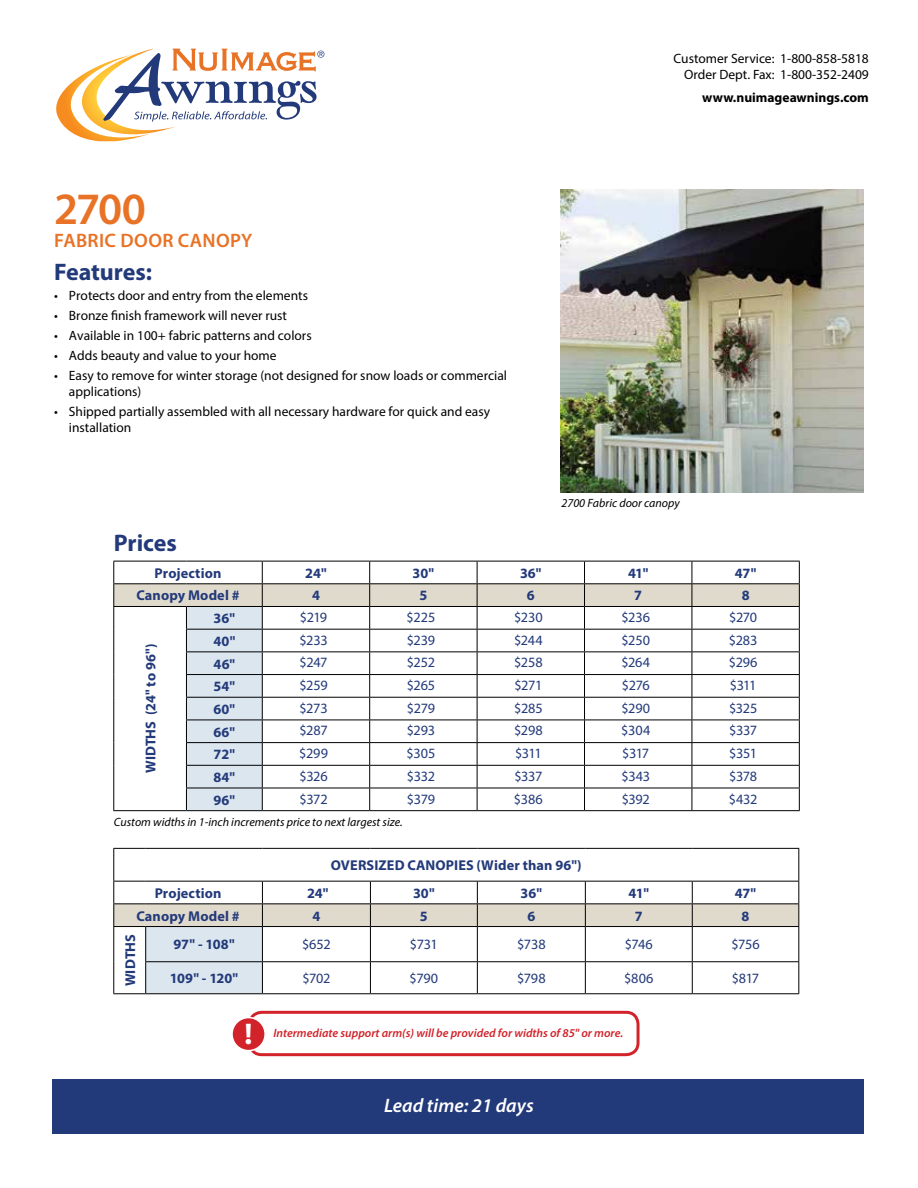
<style>
.page{position:relative;width:918px;height:1188px;background:#fff}
.page>*{position:absolute;margin:0;border:0;box-sizing:border-box;transform-origin:0 0}
.t1{font:600 45px "Myriad Pro";color:#e87225}
.t2{font:700 30px "Myriad Pro";color:#fff}
.t3{font:700 24px "Myriad Pro";color:#233a7a}
.t4{font:600 19.5px "Myriad Pro";letter-spacing:.02em;color:#e87225}
.t5{font:italic 600 19.5px "Myriad Pro";color:#fff}
.t6{font:14.25px "Myriad Pro";letter-spacing:-.015em;color:#233a7a}
.t7{font:700 14.25px/22.6px "Myriad Pro";letter-spacing:.005em;color:#233a7a;text-align:justify}
.t8{font:13.5px/15.8px "Myriad Pro";color:#000}
.t9{font:700 13.5px "Myriad Pro";color:#000}
.t10{font:italic 12px "Myriad Pro";color:#000}
.t11{font:italic 600 12px "Myriad Pro";color:#d2232a}
</style>
<div class="page">
<svg style="left:56px;top:49px;width:268px;height:93px"></svg>
<svg style="left:113px;top:561px;width:687px;height:249px"></svg>
<hr style="left:113px;top:810px;width:73px;height:1px;background:#000">
<hr style="left:186px;top:810px;width:76px;height:1px;background:#000">
<hr style="left:262px;top:810px;width:108px;height:1px;background:#000">
<hr style="left:370px;top:810px;width:107px;height:1px;background:#000">
<hr style="left:477px;top:810px;width:108px;height:1px;background:#000">
<hr style="left:585px;top:810px;width:107px;height:1px;background:#000">
<hr style="left:692px;top:810px;width:108px;height:1px;background:#000">
<img style="left:561px;top:190px;width:302px;height:302px">
<div style="left:53px;top:1080px;width:811px;height:54px;background:#233a7a"></div>
<hr style="left:798px;top:849px;width:1px;height:32px;background:#000">
<hr style="left:113px;top:881px;width:33px;height:1px;background:#000">
<hr style="left:146px;top:881px;width:116px;height:1px;background:#000">
<hr style="left:262px;top:881px;width:108px;height:1px;background:#000">
<hr style="left:370px;top:881px;width:107px;height:1px;background:#000">
<hr style="left:477px;top:881px;width:108px;height:1px;background:#000">
<hr style="left:585px;top:881px;width:107px;height:1px;background:#000">
<hr style="left:692px;top:881px;width:107px;height:1px;background:#000">
<hr style="left:113px;top:848px;width:33px;height:1px;background:#000">
<hr style="left:113px;top:849px;width:1px;height:32px;background:#000">
<hr style="left:146px;top:848px;width:116px;height:1px;background:#000">
<hr style="left:262px;top:848px;width:108px;height:1px;background:#000">
<hr style="left:370px;top:848px;width:107px;height:1px;background:#000">
<hr style="left:477px;top:848px;width:108px;height:1px;background:#000">
<hr style="left:585px;top:848px;width:107px;height:1px;background:#000">
<hr style="left:692px;top:848px;width:107px;height:1px;background:#000">
<svg style="left:113px;top:882px;width:686px;height:112px"></svg>
<hr style="left:113px;top:926px;width:33px;height:1px;background:#000">
<hr style="left:113px;top:927px;width:1px;height:35px;background:#000">
<hr style="left:145px;top:927px;width:1px;height:34px;background:#000">
<hr style="left:113px;top:962px;width:1px;height:31px;background:#000">
<hr style="left:145px;top:962px;width:1px;height:31px;background:#000">
<hr style="left:113px;top:993px;width:33px;height:1px;background:#000">
<div style="left:248px;top:1011px;width:392px;height:45px;border:3px solid #d2232a;border-radius:12px"></div>
<div style="left:232px;top:1018px;width:33px;height:33px;background:#d2232a;border-radius:50%"></div>
<div style="left:231px;top:1017px;width:35px;height:34px;border:2px solid #fff;border-radius:50%"></div>
<h1 class="t1" style="left:54px;top:181px;width:94px">2700</h1>
<h3 class="t4" style="left:54px;top:228px;width:200px">FABRIC DOOR CANOPY</h3>
<h3 class="t3" style="left:54px;top:256px;width:100px">Features:</h3>
<p class="t8" style="left:54px;top:287px;width:256px">• Protects door and entry from the elements</p>
<p class="t8" style="left:54px;top:307px;width:235px">• Bronze finish framework will never rust</p>
<p class="t8" style="left:54px;top:327px;width:259px">• Available in 100+ fabric patterns and colors</p>
<p class="t8" style="left:54px;top:347px;width:224px">• Adds beauty and value to your home</p>
<p class="t8" style="left:69px;top:368px;width:440px;text-indent:-15px">• Easy to remove for winter storage (not designed for snow loads or commercial applications)</p>
<p class="t8" style="left:69px;top:403px;width:423px;text-indent:-15px">• Shipped partially assembled with all necessary hardware for quick and easy installation</p>
<h3 class="t3" style="left:114px;top:527px;width:65px">Prices</h3>
<p class="t8" style="left:674px;top:50px;width:197px;line-height:16.2px;text-align:right">Customer Service: 1-800-858-5818<br>Order Dept. Fax: 1-800-352-2409</p>
<p class="t9" style="left:702px;top:89px;width:168px">www.nuimageawnings.com</p>
<p class="t10" style="left:562px;top:495px;width:120px">2700 Fabric door canopy</p>
<p class="t7" style="left:155px;top:561px;width:68px">Projection</p>
<p class="t7" style="left:305px;top:561px;width:23px">24"</p>
<p class="t7" style="left:413px;top:561px;width:23px">30"</p>
<p class="t7" style="left:520px;top:561px;width:23px">36"</p>
<p class="t7" style="left:628px;top:561px;width:22px">41"</p>
<p class="t7" style="left:735px;top:561px;width:23px">47"</p>
<p class="t7" style="left:136px;top:584px;width:105px">Canopy Model #</p>
<p class="t7" style="left:312px;top:584px;width:9px">4</p>
<p class="t7" style="left:419px;top:584px;width:9px">5</p>
<p class="t7" style="left:527px;top:584px;width:9px">6</p>
<p class="t7" style="left:634px;top:584px;width:9px">7</p>
<p class="t7" style="left:742px;top:584px;width:9px">8</p>
<p class="t6" style="left:300px;top:608px;width:29px">$219</p>
<p class="t6" style="left:407px;top:608px;width:30px">$225</p>
<p class="t6" style="left:514px;top:608px;width:30px">$230</p>
<p class="t6" style="left:621px;top:608px;width:30px">$236</p>
<p class="t6" style="left:729px;top:608px;width:30px">$270</p>
<p class="t6" style="left:299px;top:631px;width:30px">$233</p>
<p class="t6" style="left:407px;top:631px;width:30px">$239</p>
<p class="t6" style="left:514px;top:631px;width:30px">$244</p>
<p class="t6" style="left:621px;top:631px;width:30px">$250</p>
<p class="t6" style="left:729px;top:631px;width:30px">$283</p>
<p class="t6" style="left:300px;top:654px;width:29px">$247</p>
<p class="t6" style="left:407px;top:654px;width:30px">$252</p>
<p class="t6" style="left:514px;top:654px;width:30px">$258</p>
<p class="t6" style="left:621px;top:654px;width:30px">$264</p>
<p class="t6" style="left:729px;top:654px;width:30px">$296</p>
<p class="t6" style="left:299px;top:677px;width:30px">$259</p>
<p class="t6" style="left:407px;top:677px;width:30px">$265</p>
<p class="t6" style="left:514px;top:677px;width:30px">$271</p>
<p class="t6" style="left:622px;top:677px;width:29px">$276</p>
<p class="t6" style="left:730px;top:677px;width:28px">$311</p>
<p class="t6" style="left:299px;top:699px;width:30px">$273</p>
<p class="t6" style="left:407px;top:699px;width:30px">$279</p>
<p class="t6" style="left:514px;top:699px;width:30px">$285</p>
<p class="t6" style="left:621px;top:699px;width:30px">$290</p>
<p class="t6" style="left:729px;top:699px;width:30px">$325</p>
<p class="t6" style="left:299px;top:722px;width:30px">$287</p>
<p class="t6" style="left:407px;top:722px;width:30px">$293</p>
<p class="t6" style="left:514px;top:722px;width:30px">$298</p>
<p class="t6" style="left:621px;top:722px;width:31px">$304</p>
<p class="t6" style="left:729px;top:722px;width:30px">$337</p>
<p class="t6" style="left:299px;top:745px;width:30px">$299</p>
<p class="t6" style="left:407px;top:745px;width:30px">$305</p>
<p class="t6" style="left:515px;top:745px;width:28px">$311</p>
<p class="t6" style="left:622px;top:745px;width:28px">$317</p>
<p class="t6" style="left:729px;top:745px;width:29px">$351</p>
<p class="t6" style="left:299px;top:767px;width:30px">$326</p>
<p class="t6" style="left:407px;top:767px;width:30px">$332</p>
<p class="t6" style="left:514px;top:767px;width:30px">$337</p>
<p class="t6" style="left:621px;top:767px;width:30px">$343</p>
<p class="t6" style="left:729px;top:767px;width:30px">$378</p>
<p class="t6" style="left:299px;top:790px;width:30px">$372</p>
<p class="t6" style="left:407px;top:790px;width:30px">$379</p>
<p class="t6" style="left:514px;top:790px;width:30px">$386</p>
<p class="t6" style="left:622px;top:790px;width:30px">$392</p>
<p class="t6" style="left:729px;top:790px;width:30px">$432</p>
<p class="t7" style="left:213px;top:607px;width:23px">36" 40" 46" 54" 60" 66" 72" 84" 96"</p>
<p class="t10" style="left:114px;top:815px;width:290px">Custom widths in 1-inch increments price to next largest size.</p>
<p class="t7" style="left:139px;top:773px;width:131px;rotate:-90deg">WIDTHS (24" to 96")</p>
<p class="t7" style="left:331px;top:854px;width:252px">OVERSIZED CANOPIES (Wider than 96")</p>
<p class="t7" style="left:155px;top:881px;width:68px">Projection</p>
<p class="t7" style="left:307px;top:881px;width:23px">24"</p>
<p class="t7" style="left:413px;top:881px;width:23px">30"</p>
<p class="t7" style="left:521px;top:881px;width:23px">36"</p>
<p class="t7" style="left:629px;top:881px;width:22px">41"</p>
<p class="t7" style="left:735px;top:881px;width:23px">47"</p>
<p class="t7" style="left:136px;top:904px;width:105px">Canopy Model #</p>
<p class="t7" style="left:312px;top:904px;width:9px">4</p>
<p class="t7" style="left:420px;top:904px;width:9px">5</p>
<p class="t7" style="left:527px;top:904px;width:9px">6</p>
<p class="t7" style="left:635px;top:904px;width:9px">7</p>
<p class="t7" style="left:742px;top:904px;width:9px">8</p>
<p class="t7" style="left:118px;top:986px;width:54px;rotate:-90deg">WIDTHS</p>
<p class="t7" style="left:173px;top:933px;width:63px">97" - 108"</p>
<p class="t6" style="left:302px;top:936px;width:30px">$652</p>
<p class="t6" style="left:410px;top:936px;width:29px">$731</p>
<p class="t6" style="left:517px;top:936px;width:30px">$738</p>
<p class="t6" style="left:625px;top:936px;width:30px">$746</p>
<p class="t6" style="left:731px;top:936px;width:30px">$756</p>
<p class="t7" style="left:170px;top:967px;width:70px">109" - 120"</p>
<p class="t6" style="left:302px;top:970px;width:30px">$702</p>
<p class="t6" style="left:410px;top:970px;width:30px">$790</p>
<p class="t6" style="left:517px;top:970px;width:30px">$798</p>
<p class="t6" style="left:624px;top:970px;width:31px">$806</p>
<p class="t6" style="left:732px;top:970px;width:29px">$817</p>
<h2 class="t2" style="left:244px;top:1014px;width:10px">!</h2>
<p class="t11" style="left:273px;top:1025px;width:351px">Intermediate support arm(s) will be provided for widths of 85" or more.</p>
<h3 class="t5" style="left:384px;top:1093px;width:151px">Lead time: 21 days</h3>
</div>
